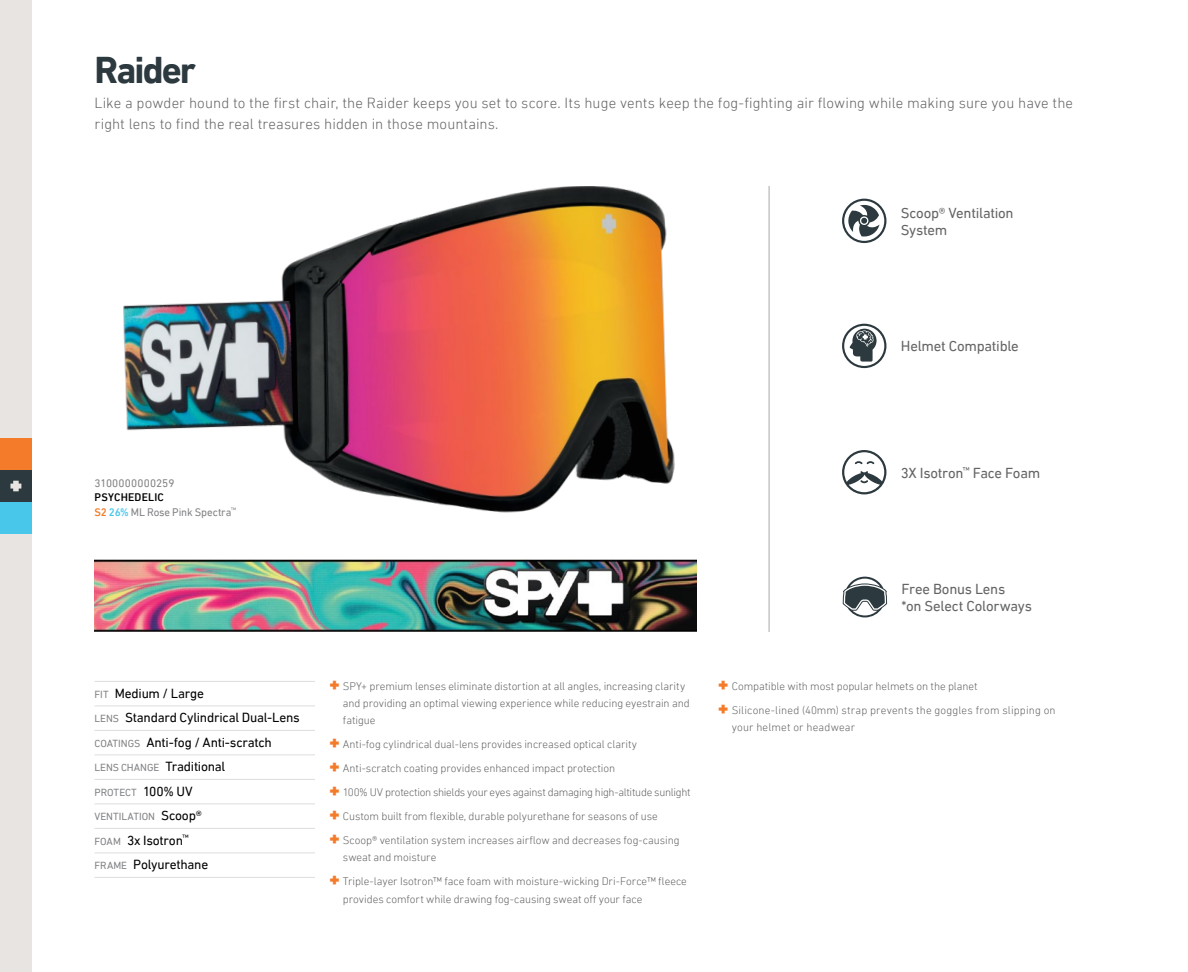
<style>
.page{position:relative;width:1188px;height:972px;background:#fff}
.page>*{position:absolute;margin:0;border:0;box-sizing:border-box;transform-origin:0 0}
.t1{font:700 38.1px "DIN Next LT Pro";letter-spacing:-.05em;color:#2c393e}
.t2{font:300 15px/21px "DIN Next LT Pro";letter-spacing:.005em;color:#636466}
.t3{font:14.85px/16.5px "DIN Next LT Pro";letter-spacing:-.015em;color:#636466}
.t4{font:13.5px/24.5px "DIN Next LT Pro";letter-spacing:-.02em;color:#000}
.t5{font:300 11.25px/24px "DIN Next LT Pro";letter-spacing:-.005em;color:#636466}
.t6{font:11.25px/14.5px "DIN Next LT Pro";letter-spacing:-.005em;color:#808285}
.t7{font:300 11.25px "DIN Next LT Pro";letter-spacing:.015em;color:#636466}
.t8{font:11.25px "DIN Next LT Pro";letter-spacing:.015em;color:#808285}
.t9{font:10.5px "DIN Next LT Pro";color:#808285}
.s1{font-weight:500;color:#000}
.s2{font-weight:500;color:#f47b29}
.s3{font-weight:500;color:#49c7eb}
.s4{font-size:10.5px;color:#808285}
.s5{font-size:13.5px;color:#000}
.s6{font-weight:900;font-size:18px;color:#f47b29}
</style>
<div class="page">
<hr style="left:769px;top:186px;width:1px;height:446px;background:#a7a9ac">
<svg style="left:842px;top:199px;width:44px;height:44px"></svg>
<svg style="left:842px;top:324px;width:44px;height:44px"></svg>
<svg style="left:842px;top:450px;width:44px;height:44px"></svg>
<svg style="left:843px;top:577px;width:44px;height:40px"></svg>
<img style="left:94px;top:559px;width:602px;height:73px">
<img style="left:123px;top:187px;width:552px;height:326px">
<hr style="left:94px;top:681px;width:221px;height:1px;background:#dcddde">
<hr style="left:94px;top:706px;width:221px;height:1px;background:#dcddde">
<hr style="left:94px;top:730px;width:221px;height:1px;background:#dcddde">
<hr style="left:94px;top:755px;width:221px;height:1px;background:#dcddde">
<hr style="left:94px;top:779px;width:221px;height:1px;background:#dcddde">
<hr style="left:94px;top:804px;width:221px;height:1px;background:#dcddde">
<hr style="left:94px;top:828px;width:221px;height:1px;background:#dcddde">
<hr style="left:94px;top:853px;width:221px;height:1px;background:#dcddde">
<hr style="left:94px;top:877px;width:221px;height:1px;background:#dcddde">
<div style="left:0;top:0;width:32px;height:972px;background:#e7e4e2"></div>
<div style="left:0;top:438px;width:32px;height:36px;background:#f47b29"></div>
<div style="left:0;top:498px;width:32px;height:36px;background:#49c7eb"></div>
<div style="left:0;top:470px;width:32px;height:32px;background:#2c393e"></div>
<svg style="left:10px;top:481px;width:11px;height:10px"></svg>
<h1 class="t1" style="left:94px;top:47px;width:103px">Raider</h1>
<h2 class="t2" style="left:94px;top:92px;width:980px">Like a powder hound to the first chair, the Raider keeps you set to score. Its huge vents keep the fog-fighting air flowing while making sure you have the right lens to find the real treasures hidden in those mountains.</h2>
<h3 class="t3" style="left:901px;top:205px;width:114px">Scoop® Ventilation<br>System</h3>
<h3 class="t3" style="left:901px;top:338px;width:119px">Helmet Compatible</h3>
<p class="t8" style="left:94px;top:476px;width:82px">3100000000259</p>
<p class="t6" style="left:94px;top:490px;width:143px"><span class="s1">PSYCHEDELIC<br></span><span class="s2">S2</span> <span class="s3">26%</span> ML Rose Pink Spectra<sup>™</sup></p>
<p class="t4" style="left:94px;top:681px;width:207px"><span class="s4">FIT</span> Medium / Large<br><span class="s4">LENS</span> Standard Cylindrical Dual-Lens<br><span class="s4">COATINGS</span> Anti-fog / Anti-scratch<br><span class="s4">LENS CHANGE</span> Traditional</p>
<p class="t9" style="left:94px;top:786px;width:100px">PROTECT <span class="s5">100% UV</span></p>
<p class="t9" style="left:94px;top:810px;width:109px">VENTILATION <span class="s5">Scoop®</span></p>
<p class="t4" style="left:94px;top:828px;width:115px"><span class="s4">FOAM</span> 3x Isotron<sup>™<br></sup><span class="s4">FRAME</span> Polyurethane</p>
<h3 class="t3" style="left:901px;top:464px;width:141px">3X Isotron<sup>™</sup> Face Foam</h3>
<p class="t5" style="left:343px;top:677px;width:348px;line-height:17.2px;text-indent:-14px"><span class="s6">+</span> SPY+ premium lenses eliminate distortion at all angles, increasing clarity and providing an optimal viewing experience while reducing eyestrain and fatigue</p>
<p class="t5" style="left:329px;top:732px;width:363px"><span class="s6">+</span> Anti-fog cylindrical dual-lens provides increased optical clarity<br><span class="s6">+</span> Anti-scratch coating provides enhanced impact protection<br><span class="s6">+</span> 100% UV protection shields your eyes against damaging high-altitude sunlight <span class="s6">+</span> Custom built from flexible, durable polyurethane for seasons of use<br><span class="s6">+</span> Scoop® ventilation system increases airflow and decreases fog-causing</p>
<p class="t5" style="left:329px;top:845px;width:359px;text-indent:14px">sweat and moisture<br><span class="s6">+</span> Triple-layer Isotron™ face foam with moisture-wicking Dri-Force™ fleece</p>
<p class="t5" style="left:343px;top:887px;width:301px">provides comfort while drawing fog-causing sweat off your face</p>
<h3 class="t3" style="left:902px;top:581px;width:132px">Free Bonus Lens<br>*on Select Colorways</h3>
<p class="t5" style="left:718px;top:674px;width:339px"><span class="s6">+</span> Compatible with most popular helmets on the planet<br><span class="s6">+</span> Silicone-lined (40mm) strap prevents the goggles from slipping on</p>
<p class="t7" style="left:732px;top:721px;width:125px">your helmet or headwear</p>
</div>
